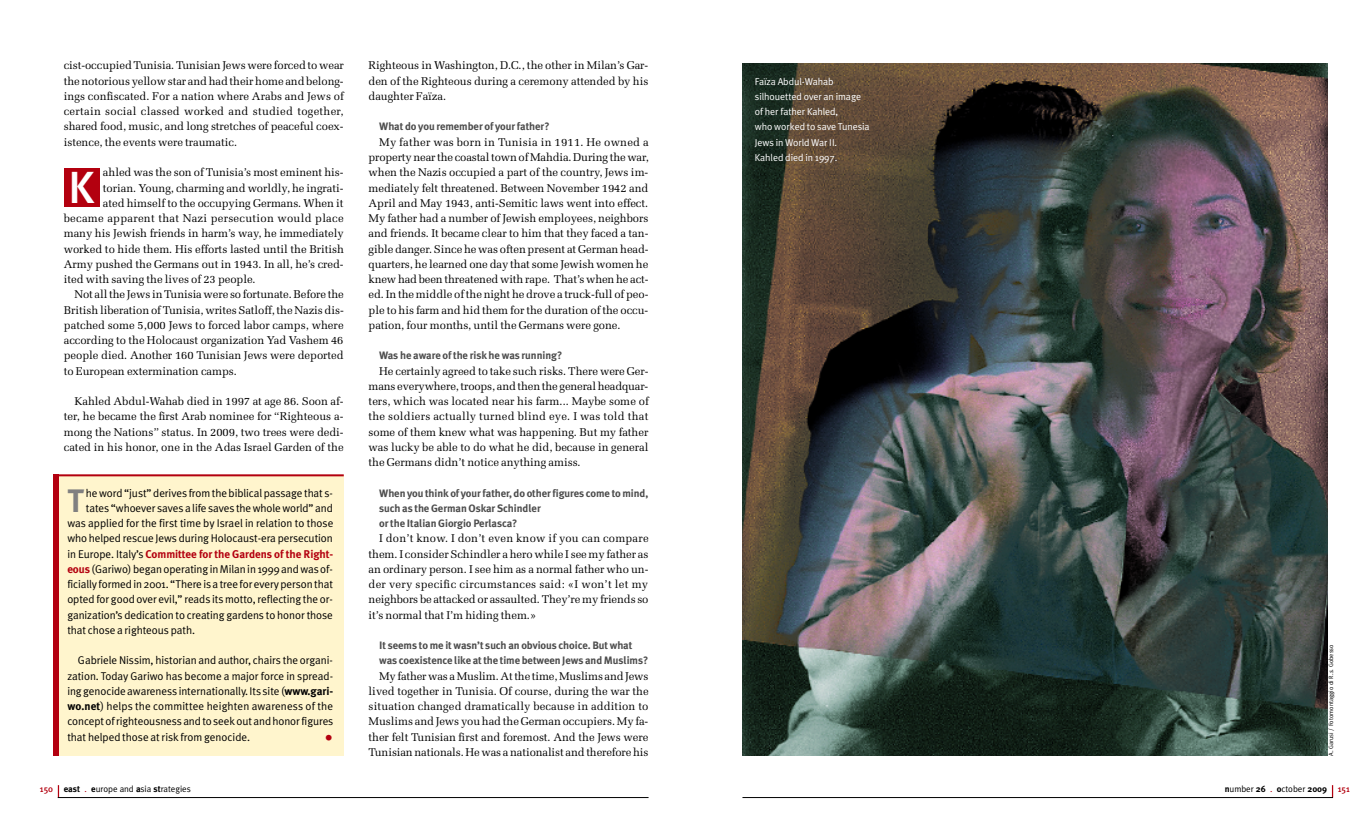
<style>
.page{position:relative;width:1368px;height:833px;background:#fff}
.page>*{position:absolute;margin:0;border:0;box-sizing:border-box;transform-origin:0 0}
.t1{font:500 45px "Meta Plus";color:#fff}
.t2{font:700 32.5px "Meta Plus";color:#808080}
.t3{font:700 32.5px "Meta Plus";color:#b3000f}
.t4{font:11.25px/15.2px "Melior";letter-spacing:-.005em;color:#000;text-align:justify}
.t5{font:11.25px/15.2px "Meta Plus Normal";letter-spacing:-.005em;color:#000;text-align:justify}
.t6{font:700 11.25px "Meta Plus";letter-spacing:-.005em;color:#b3000f}
.t7{font:11.25px "Melior";letter-spacing:.02em;color:#000}
.t8{font:700 10.75px/15.2px "Meta Plus";letter-spacing:-.005em;color:#4d4d4d}
.t9{font:10px/15.2px "Meta Plus Normal";letter-spacing:-.005em;color:#fff}
.t10{font:9px "Meta Plus Normal";letter-spacing:-.005em;color:#000}
.t11{font:6.25px "Meta Plus Normal";color:#000}
.s1{font-family:"Meta Plus Normal";font-weight:400;color:#000}
.s2{font-family:"Meta Plus";font-weight:700;color:#b3000f}
.s3{font-family:"Meta Plus";font-weight:700}
.s4{font-style:italic}
.s5{font-family:"Meta Plus";font-weight:500;color:#b3000f}
.s6{color:#b3000f}
</style>
<div class="page">
<svg style="left:1332px;top:785px;width:1px;height:12px"></svg>
<hr style="left:742px;top:797px;width:591px;height:1px;background:#000">
<svg style="left:58px;top:785px;width:1px;height:12px"></svg>
<hr style="left:58px;top:797px;width:590px;height:1px;background:#000">
<div style="left:53px;top:475px;width:291px;height:281px;background:#fff5cd"></div>
<hr style="left:53px;top:474px;width:291px;height:2px;background:#b3000f">
<div style="left:53px;top:474px;width:5px;height:282px;background:#b3000f"></div>
<div style="left:64px;top:168px;width:35px;height:39px;background:#b3000f"></div>
<img style="left:742px;top:63px;width:585px;height:693px">
<p class="t4" style="left:64px;top:58px;width:282px">cist-occupied Tunisia. Tunisian Jews were forced to wear the notorious yellow star and had their home and belong&shy;ings confiscated. For a nation where Arabs and Jews of certain social classed worked and studied together, shared food, music, and long stretches of peaceful coex&shy;istence, the events were traumatic.</p>
<p class="t4" style="left:103px;top:165px;width:242px">ahled was the son of Tunisia’s most eminent his-</p>
<p class="t4" style="left:103px;top:180px;width:242px">torian. Young, charming and worldly, he ingrati-</p>
<p class="t4" style="left:103px;top:195px;width:242px">ated himself to the occupying Germans. When it</p>
<p class="t7" style="left:64px;top:211px;width:281px">became apparent that Nazi persecution would place</p>
<p class="t4" style="left:64px;top:226px;width:281px">many his Jewish friends in harm’s way, he immediately</p>
<p class="t4" style="left:64px;top:241px;width:282px">worked to hide them. His efforts lasted until the British</p>
<p class="t4" style="left:64px;top:256px;width:281px">Army pushed the Germans out in 1943. In all, he’s cred-</p>
<p class="t4" style="left:64px;top:271px;width:193px">ited with saving the lives of 23 people.</p>
<p class="t4" style="left:74px;top:287px;width:271px">Not all the Jews in Tunisia were so fortunate. Before the</p>
<p class="t4" style="left:64px;top:302px;width:281px">British liberation of Tunisia, writes Satloff, the Nazis dis-</p>
<p class="t4" style="left:64px;top:317px;width:281px">patched some 5,000 Jews to forced labor camps, where</p>
<p class="t4" style="left:64px;top:332px;width:281px">according to the Holocaust organization Yad Vashem 46</p>
<p class="t4" style="left:64px;top:348px;width:281px">people died. Another 160 Tunisian Jews were deported</p>
<p class="t4" style="left:64px;top:363px;width:175px">to European extermination camps.</p>
<p class="t4" style="left:64px;top:393px;width:281px;text-indent:11px">Kahled Abdul-Wahab died in 1997 at age 86. Soon af&shy;ter, he became the first Arab nominee for “Righteous a&shy;mong the Nations” status. In 2009, two trees were dedi&shy;cated in his honor, one in the Adas Israel Garden of the</p>
<h2 class="t2" style="left:67px;top:481px;width:18px">T</h2>
<h1 class="t1" style="left:68px;top:161px;width:28px">K</h1>
<p class="t5" style="left:67px;top:485px;width:267px;text-align:right">heword “just” derives from the biblical passage that s&shy;tates “whoever saves a life saves the whole world” and was applied for the first time by Israel in relation to those who helped rescue Jews during Holocaust-era persecution</p>
<p class="t6" style="left:67px;top:547px;width:267px"><span class="s1">in Europe. Italy’s</span> Committee for the Gardens of the Right-</p>
<p class="t5" style="left:67px;top:561px;width:267px"><span class="s2">eous</span> (Gariwo) began operating in Milan in 1999 and was of&shy;ficially formed in 2001. “Thereis a tree for every person that opted for good over evil,” reads its motto, reflecting the or&shy;ganization’s dedication to creating gardens to honor those that chose a righteous path.</p>
<p class="t5" style="left:67px;top:653px;width:267px;text-indent:11px">Gabriele Nissim, historian and author, chairs the organi&shy;zation. Today Gariwo has become a major force in spread&shy;ing genocide awareness internationally. Its site (<span class="s3">www.gari&shy;wo.net</span>) helps the committee heighten awareness of the concept of righteousness and to seek out and honor figures that helped those at risk from genocide.</p>
<h2 class="t3" style="left:324px;top:710px;width:10px">.</h2>
<p class="t4" style="left:369px;top:58px;width:281px">Righteous in Washington, D.C., the other in Milan’s Gar&shy;den of the Righteous during a ceremony attended by his daughter Faïza.</p>
<p class="t8" style="left:379px;top:119px;width:172px">What do you remember of your father?</p>
<p class="t4" style="left:369px;top:134px;width:282px;text-indent:11px">My father was born in Tunisia in 1911. He owned a property near the coastal town of Mahdia. During the war, when the Nazis occupied a part of the country, Jews im&shy;mediately felt threatened. Between November 1942 and April and May 1943, anti-Semitic laws went into effect.<br>My father had a number of Jewish employees, neighbors and friends. It became clear to him that they faced a tan&shy;gible danger. Since he was often present at German head&shy;quarters, he learned one day that some Jewish women he knew had been threatened with rape. That’s when he act&shy;ed. In the middle of the night he drove a truck-full of peo&shy;ple to his farm and hid them for the duration of the occu&shy;pation, four months, until the Germans were gone.</p>
<p class="t8" style="left:379px;top:348px;width:185px">Was he aware of the risk he was running?</p>
<p class="t4" style="left:369px;top:363px;width:282px;text-indent:11px">He certainly agreed to take such risks. There were Ger&shy;mans everywhere, troops, and then the general headquar&shy;ters, which was located near his farm... Maybe some of the soldiers actually turned blind eye. I was told that some of them knew what was happening. But my father was lucky be able to do what he did, because in general the Germans didn’t notice anything amiss.</p>
<p class="t8" style="left:379px;top:485px;width:271px">When you think of your father, do other figures come to mind, such as the German Oskar Schindler<br>or the Italian Giorgio Perlasca?</p>
<p class="t4" style="left:369px;top:531px;width:282px;text-indent:11px">I don’t know. I don’t even know if you can compare them. I consider Schindler a hero while I see my father as an ordinary person. I see him as a normal father who un&shy;der very specific circumstances said: «I won’t let my neighbors be attacked or assaulted. They’re my friends so it’s normal that I’m hiding them.»</p>
<p class="t8" style="left:379px;top:638px;width:271px">It seems to me it wasn’t such an obvious choice. But what was coexistence like at the time between Jews and Muslims?</p>
<p class="t4" style="left:369px;top:668px;width:282px;text-indent:11px">My father was a Muslim. At the time, Muslims and Jews lived together in Tunisia. Of course, during the war the situation changed dramatically because in addition to Muslims and Jews you had the German occupiers. My fa&shy;ther felt Tunisian first and foremost. And the Jews were Tunisian nationals. He was a nationalist and therefore his</p>
<p class="t9" style="left:755px;top:74px;width:116px">Faïza Abdul-Wahab silhouetted over an image of her father Kahled,<br>who worked to save Tunesia<br>Jews in World War II.<br>Kahled died in 1997.</p>
<p class="t11" style="left:1327px;top:756px;width:113px;rotate:-90deg">A. Garusi / Fotomontaggio di R.<span class="s4">s</span>. Gobesso</p>
<p class="t10" style="left:40px;top:784px;width:152px"><span class="s5">150</span> <span class="s3">east</span> <span class="s6">.</span> <span class="s3">e</span>urope and <span class="s3">a</span>sia <span class="s3">st</span>rategies</p>
<p class="t10" style="left:1224px;top:784px;width:127px"><span class="s3">n</span>umber <span class="s3">26</span> <span class="s6">.</span> <span class="s3">o</span>ctober <span class="s3">2009</span> <span class="s5">151</span></p>
</div>
